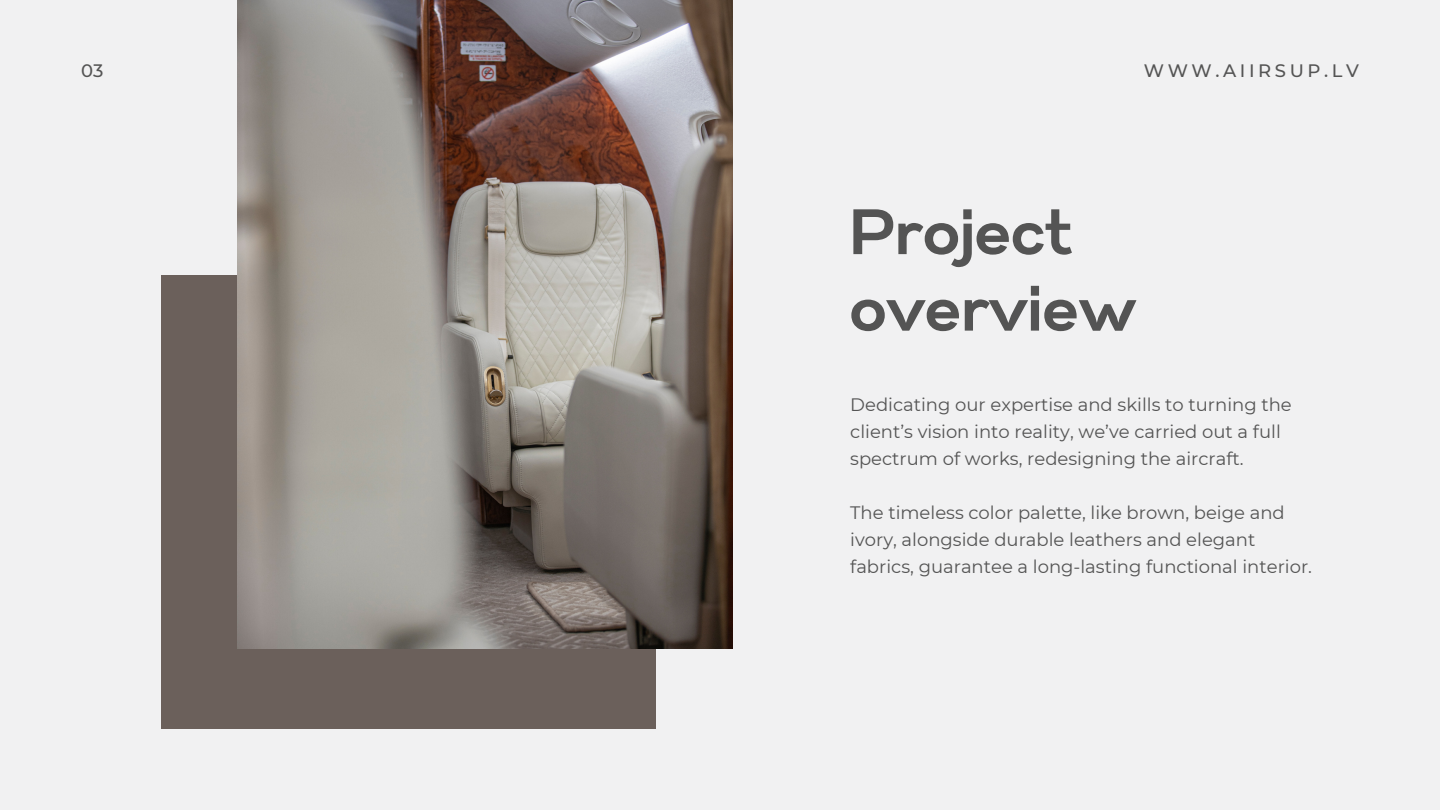
<style>
.page{position:relative;width:1440px;height:810px;background:#f1f1f2}
.page>*{position:absolute;margin:0;border:0;box-sizing:border-box;transform-origin:0 0}
.t1{font:700 64px/76.5px "Gabriel Sans";color:#545454}
.t2{font:18px/27px "Montserrat";color:#545454}
.t3{font:500 18px "Montserrat";letter-spacing:.2em;color:#545454}
</style>
<div class="page">
<div style="left:161px;top:275px;width:495px;height:454px;background:#6b605b"></div>
<img style="left:238px;top:0;width:495px;height:648px">
<p class="t3" style="left:81px;top:59px;width:24px">03</p>
<p class="t3" style="left:1144px;top:59px;width:217px">WWW.AIIRSUP.LV</p>
<p class="t1" style="left:850px;top:197px;width:288px">Project overview</p>
<p class="t2" style="left:850px;top:391px;width:443px">Dedicating our expertise and skills to turning the client’s vision into reality, we’ve carried out a full spectrum of works, redesigning the aircraft.</p>
<p class="t2" style="left:850px;top:499px;width:463px">The timeless color palette, like brown, beige and ivory, alongside durable leathers and elegant fabrics, guarantee a long-lasting functional interior.</p>
</div>
